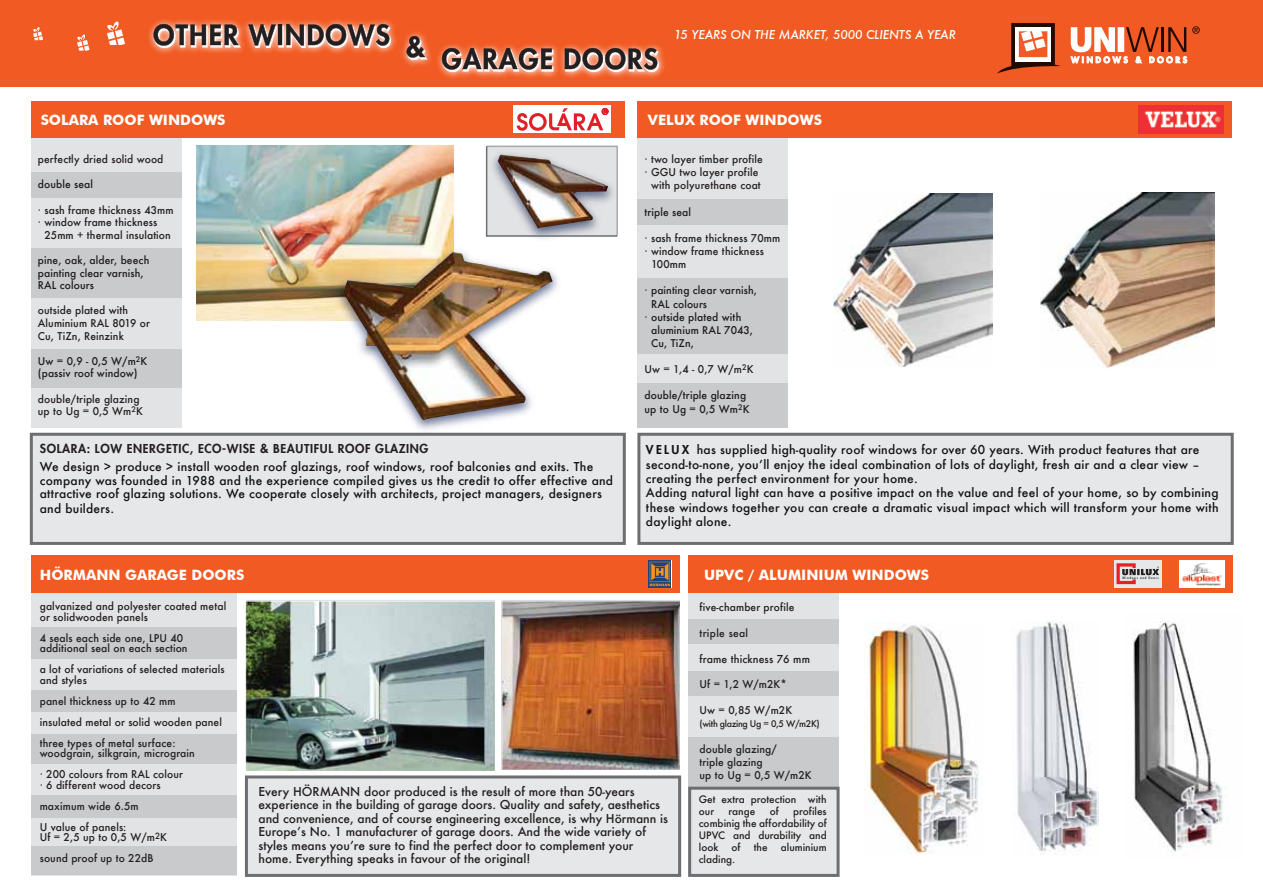
<style>
.page{position:relative;width:1263px;height:893px;background:#fff}
.page>*{position:absolute;margin:0;border:0;box-sizing:border-box;transform-origin:0 0}
.t1{font:700 14.25px "Futura BT";color:#fff}
.t2{font:500 12px/14.4px "Futura";letter-spacing:.02em;color:#131215}
.t3{font:500 12px/13.5px "Futura";color:#231f20}
.t4{font:italic 500 12px "Futura";letter-spacing:-.005em;color:#fff}
.t5{font:500 10.65px "Futura";letter-spacing:.01em;color:#231f20}
.t6{font:500 10.5px/12.6px "Futura";letter-spacing:.01em;color:#231f20}
.t7{font:500 10.5px "Futura";letter-spacing:.03em;color:#231f20}
.t8{font:500 10.05px/12px "Futura";color:#231f20}
.t9{font:500 9px "Futura";letter-spacing:-.035em;color:#231f20}
.t10{font:800 8.1px "Futura";letter-spacing:.34em;color:#fff}
.t11{font:500 condensed 3.15px "Futura";letter-spacing:.14em;color:#231f20;scale:1.35 1}
.s1{font-weight:800;font-style:italic;color:#231f20}
.s2{font-weight:800;font-style:italic}
</style>
<div class="page">
<div style="left:688px;top:555px;width:151px;height:319px;background:#e2e3e4"></div>
<div style="left:688px;top:737px;width:151px;height:52px;background:#c8cacb"></div>
<div style="left:688px;top:620px;width:151px;height:24px;background:#c8cacb"></div>
<div style="left:688px;top:672px;width:151px;height:24px;background:#c8cacb"></div>
<img style="left:833px;top:193px;width:159px;height:174px">
<div style="left:0;top:0;width:1263px;height:87px;background:#f15a22"></div>
<svg style="left:77px;top:34px;width:13px;height:17px"></svg>
<svg style="left:33px;top:27px;width:10px;height:13px"></svg>
<svg style="left:107px;top:21px;width:18px;height:24px"></svg>
<svg style="left:997px;top:23px;width:63px;height:50px"></svg>
<svg style="left:1070px;top:26px;width:130px;height:38px"></svg>
<img style="left:148px;top:19px;width:517px;height:59px">
<svg style="left:153px;top:24px;width:88px;height:24px;background:#9a776c"></svg>
<svg style="left:248px;top:24px;width:143px;height:24px;background:#9a766a"></svg>
<svg style="left:406px;top:36px;width:22px;height:24px"></svg>
<svg style="left:442px;top:48px;width:111px;height:24px;background:#99776b"></svg>
<svg style="left:565px;top:48px;width:94px;height:24px;background:#96766b"></svg>
<div style="left:30px;top:433px;width:596px;height:112px;background:#e6e7e8;border:3px solid #6d6e71"></div>
<div style="left:637px;top:433px;width:597px;height:112px;background:#e6e7e8;border:3px solid #6d6e71"></div>
<div style="left:31px;top:102px;width:151px;height:325px;background:#e2e3e4"></div>
<div style="left:31px;top:101px;width:594px;height:37px;background:#f15a22"></div>
<div style="left:31px;top:172px;width:151px;height:26px;background:#c8cacb"></div>
<div style="left:31px;top:248px;width:151px;height:50px;background:#c8cacb"></div>
<div style="left:31px;top:349px;width:151px;height:39px;background:#c8cacb"></div>
<div style="left:637px;top:102px;width:151px;height:326px;background:#e2e3e4"></div>
<div style="left:637px;top:101px;width:595px;height:37px;background:#f15a22"></div>
<div style="left:637px;top:199px;width:151px;height:25px;background:#c8cacb"></div>
<div style="left:637px;top:279px;width:151px;height:75px;background:#c8cacb"></div>
<div style="left:637px;top:383px;width:151px;height:45px;background:#c8cacb"></div>
<img style="left:1040px;top:192px;width:174px;height:176px">
<div style="left:31px;top:557px;width:205px;height:318px;background:#e2e3e4"></div>
<div style="left:31px;top:555px;width:648px;height:38px;background:#f15a22"></div>
<div style="left:31px;top:795px;width:205px;height:22px;background:#c8cacb"></div>
<div style="left:31px;top:690px;width:205px;height:22px;background:#c8cacb"></div>
<div style="left:31px;top:734px;width:205px;height:29px;background:#c8cacb"></div>
<div style="left:31px;top:628px;width:205px;height:31px;background:#c8cacb"></div>
<div style="left:31px;top:846px;width:205px;height:29px;background:#c8cacb"></div>
<img style="left:197px;top:146px;width:256px;height:174px">
<img style="left:311px;top:241px;width:258px;height:196px">
<img style="left:343px;top:252px;width:210px;height:168px">
<img style="left:477px;top:237px;width:92px;height:23px">
<img style="left:485px;top:145px;width:133px;height:92px">
<div style="left:245px;top:775px;width:436px;height:102px;background:#e6e7e8;border:3px solid #6d6e71"></div>
<div style="left:688px;top:555px;width:545px;height:38px;background:#f15a22"></div>
<img style="left:1139px;top:105px;width:85px;height:28px">
<svg style="left:648px;top:560px;width:23px;height:28px"></svg>
<div style="left:514px;top:106px;width:97px;height:27px;background:#fff"></div>
<svg style="left:517px;top:108px;width:92px;height:23px"></svg>
<img style="left:864px;top:622px;width:115px;height:232px">
<img style="left:1179px;top:560px;width:45px;height:28px">
<img style="left:1016px;top:622px;width:82px;height:232px">
<img style="left:1133px;top:621px;width:91px;height:231px">
<img style="left:502px;top:601px;width:178px;height:169px">
<img style="left:246px;top:601px;width:248px;height:169px">
<div style="left:688px;top:787px;width:151px;height:90px;background:#e6e7e8;border:3px solid #6d6e71"></div>
<div style="left:1114px;top:560px;width:47px;height:28px;background:#e6e7e8"></div>
<svg style="left:1116px;top:563px;width:43px;height:21px"></svg>
<p class="t1" style="left:41px;top:111px;width:186px">SOLARA ROOF WINDOWS</p>
<p class="t6" style="left:38px;top:153px;width:127px">perfectly dried solid wood</p>
<p class="t6" style="left:38px;top:178px;width:57px">double seal</p>
<p class="t6" style="left:38px;top:203px;width:137px">∙ sash frame thickness 43mm</p>
<p class="t6" style="left:38px;top:216px;width:121px">∙ window frame thickness</p>
<p class="t6" style="left:44px;top:228px;width:128px">25mm + thermal insulation</p>
<p class="t6" style="left:38px;top:254px;width:113px">pine, oak, alder, beech painting clear varnish,<br>RAL colours</p>
<p class="t6" style="left:38px;top:304px;width:114px">outside plated with<br>Aluminium RAL 8019 or<br>Cu, TiZn, Reinzink</p>
<p class="t6" style="left:38px;top:354px;width:111px">Uw = 0,9 - 0,5 W/m<sup>2</sup>K (passiv roof window)</p>
<p class="t6" style="left:38px;top:392px;width:106px">double/triple glazing up to Ug = 0,5 Wm<sup>2</sup>K</p>
<p class="t2" style="left:40px;top:440px;width:555px;line-height:18px"><span class="s1">SOLARA: LOW ENERGETIC, ECO-WISE &amp; BEAUTIFUL ROOF GLAZING<br></span>We design &gt; produce &gt; install wooden roof glazings, roof windows, roof balconies and exits. The</p>
<p class="t2" style="left:40px;top:473px;width:575px;line-height:14px">company was founded in 1988 and the experience compiled gives us the credit to offer effective and attractive roof glazing solutions. We cooperate closely with architects, project managers, designers and builders.</p>
<p class="t4" style="left:674px;top:27px;width:283px">15 YEARS ON THE MARKET, 5000 CLIENTS A YEAR</p>
<p class="t1" style="left:648px;top:111px;width:176px">VELUX ROOF WINDOWS</p>
<p class="t6" style="left:644px;top:153px;width:120px;line-height:13px;text-align:center">∙ two layer timber profile ∙ GGU two layer profile with polyurethane coat</p>
<p class="t6" style="left:644px;top:205px;width:48px">triple seal</p>
<p class="t6" style="left:644px;top:232px;width:137px">∙ sash frame thickness 70mm</p>
<p class="t6" style="left:644px;top:245px;width:121px">∙ window frame thickness</p>
<p class="t6" style="left:651px;top:258px;width:37px">100mm</p>
<p class="t6" style="left:644px;top:284px;width:114px">∙ painting clear varnish,</p>
<p class="t6" style="left:651px;top:297px;width:58px">RAL colours</p>
<p class="t6" style="left:644px;top:310px;width:98px">∙ outside plated with</p>
<p class="t6" style="left:651px;top:323px;width:103px">aluminium RAL 7043,</p>
<p class="t6" style="left:651px;top:337px;width:44px">Cu, TiZn,</p>
<p class="t6" style="left:644px;top:363px;width:110px">Uw = 1,4 - 0,7 W/m<sup>2</sup>K</p>
<p class="t6" style="left:644px;top:389px;width:106px;line-height:13px">double/triple glazing up to Ug = 0,5 Wm<sup>2</sup>K</p>
<p class="t10" style="left:1071px;top:55px;width:117px">WINDOWS &amp; DOORS</p>
<p class="t2" style="left:646px;top:442px;width:574px"><span class="s2">V E L U X</span> has supplied high-quality roof windows for over 60 years. With product features that are second-to-none, youʼll enjoy the ideal combination of lots of daylight, fresh air and a clear view – creating the perfect environment for your home.<br>Adding natural light can have a positive impact on the value and feel of your home, so by combining these windows together you can create a dramatic visual impact which will transform your home with daylight alone.</p>
<p class="t1" style="left:40px;top:566px;width:206px">HÖRMANN GARAGE DOORS</p>
<p class="t6" style="left:40px;top:601px;width:188px;line-height:10.5px">galvanized and polyester coated metal or solidwooden panels</p>
<p class="t6" style="left:40px;top:632px;width:149px;line-height:10.5px">4 seals each side one, LPU 40 additional seal on each section</p>
<p class="t6" style="left:40px;top:664px;width:186px;line-height:10.5px">a lot of variations of selected materials and styles</p>
<p class="t6" style="left:40px;top:690px;width:184px;line-height:21px">panel thickness up to 42 mm<br>insulated metal or solid wooden panel three types of metal surface:</p>
<p class="t6" style="left:40px;top:743px;width:157px;line-height:21px">woodgrain, silkgrain, micrograin ∙ 200 colours from RAL colour</p>
<p class="t6" style="left:40px;top:774px;width:122px;line-height:21px">∙ 6 different wood decors maximum wide 6.5m<br>U value of panels:</p>
<p class="t6" style="left:40px;top:827px;width:129px;line-height:21px">Uf = 2,5 up to 0,5 W/m<sup>2</sup>K sound proof up to 22dB</p>
<p class="t3" style="left:258px;top:784px;width:411px">Every HÖRMANN door produced is the result of more than 50-years experience in the building of garage doors. Quality and safety, aesthetics and convenience, and of course engineering excellence, is why Hörmann is Europeʼs No. 1 manufacturer of garage doors. And the wide variety of styles means youʼre sure to find the perfect door to complement your home. Everything speaks in favour of the original!</p>
<p class="t1" style="left:704px;top:566px;width:226px">UPVC / ALUMINIUM WINDOWS</p>
<p class="t6" style="left:699px;top:601px;width:96px">five-chamber profile</p>
<p class="t7" style="left:699px;top:626px;width:50px">triple seal</p>
<p class="t5" style="left:699px;top:651px;width:112px">frame thickness 76 mm</p>
<p class="t6" style="left:699px;top:678px;width:89px">Uf = 1,2 W/m2K*</p>
<p class="t6" style="left:699px;top:704px;width:94px">Uw = 0,85 W/m2K</p>
<p class="t9" style="left:699px;top:717px;width:122px">(with glazing Ug = 0,5 W/m2K)</p>
<p class="t6" style="left:699px;top:742px;width:114px">double glazing/<br>triple glazing<br>up to Ug = 0,5 W/m2K</p>
<p class="t8" style="left:699px;top:793px;width:129px">Get extra protection with our</p>
<p class="t8" style="left:699px;top:805px;width:129px;text-align:justify;text-indent:94px">profiles combinig the affordability of UPVC and durability and look</p>
<p class="t8" style="left:728px;top:805px;width:28px">range</p>
<p class="t8" style="left:770px;top:805px;width:11px">of</p>
<p class="t8" style="left:731px;top:841px;width:11px">of</p>
<p class="t8" style="left:754px;top:841px;width:16px">the</p>
<p class="t8" style="left:781px;top:841px;width:47px">aluminium</p>
<p class="t8" style="left:699px;top:853px;width:38px">clading.</p>
<p class="t11" style="left:1122px;top:575px;width:29px">Windows and Doors</p>
</div>
